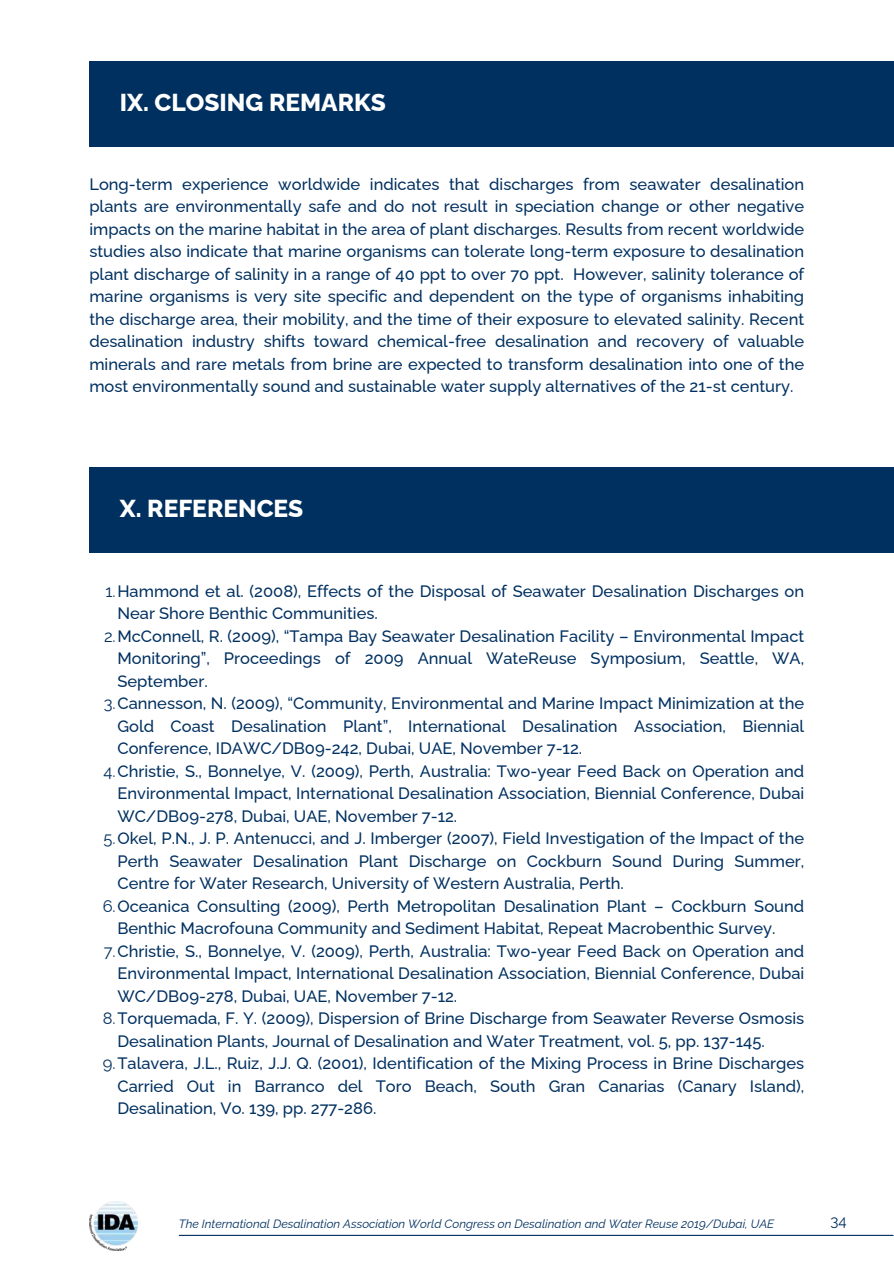
<style>
.page{position:relative;width:894px;height:1264px;background:#fff}
.page>*{position:absolute;margin:0;border:0;box-sizing:border-box;transform-origin:0 0}
.t1{font:800 24.45px "Raleway";color:#fff}
.t2{font:500 16.5px/22.5px "Raleway";color:#003060;text-align:justify}
.t3{font:15px "Raleway";color:#003060}
.t4{font:italic 12px "Raleway";color:#003060}
.s1{font-weight:400}
</style>
<div class="page">
<div style="left:89px;top:61px;width:804px;height:86px;background:#003060"></div>
<hr style="left:179px;top:1234px;width:713px;height:1px;background:#003060">
<img style="left:89px;top:1201px;width:49px;height:49px">
<div style="left:89px;top:467px;width:804px;height:86px;background:#003060"></div>
<h1 class="t1" style="left:120px;top:87px;width:267px">IX. CLOSING REMARKS</h1>
<p class="t2" style="left:89px;top:172px;width:716px">Long-term experience worldwide indicates that discharges from seawater desalination plants are environmentally safe and do not result in speciation change or other negative impacts on the marine habitat in the area of plant discharges. Results from recent worldwide studies also indicate that marine organisms can tolerate long-term exposure to desalination plant discharge of salinity in a range of 40 ppt to over 70 ppt. However, salinity tolerance of marine organisms is very site specific and dependent on the type of organisms inhabiting the discharge area, their mobility, and the time of their exposure to elevated salinity. Recent desalination industry shifts toward chemical-free desalination and recovery of valuable minerals and rare metals from brine are expected to transform desalination into one of the most environmentally sound and sustainable water supply alternatives of the 21-st century.</p>
<h1 class="t1" style="left:120px;top:494px;width:185px">X. REFERENCES</h1>
<p class="t2" style="left:105px;top:579px;width:700px"><span class="s1">1.</span>Hammond et al. (2008), Effects of the Disposal of Seawater Desalination Discharges on</p>
<p class="t2" style="left:117px;top:602px;width:262px">Near Shore Benthic Communities.</p>
<p class="t2" style="left:104px;top:624px;width:701px"><span class="s1">2.</span>McConnell, R. (2009), “Tampa Bay Seawater Desalination Facility – Environmental Impact</p>
<p class="t2" style="left:117px;top:647px;width:688px">Monitoring”, Proceedings of 2009 Annual WateReuse Symposium, Seattle, WA,</p>
<p class="t2" style="left:117px;top:669px;width:92px">September.</p>
<p class="t2" style="left:104px;top:692px;width:701px"><span class="s1">3.</span>Cannesson, N. (2009), “Community, Environmental and Marine Impact Minimization at the</p>
<p class="t2" style="left:117px;top:714px;width:688px">Gold Coast Desalination Plant”, International Desalination Association, Biennial</p>
<p class="t2" style="left:117px;top:737px;width:466px">Conference, IDAWC/DB09-242, Dubai, UAE, November 7-12.</p>
<p class="t2" style="left:104px;top:759px;width:702px"><span class="s1">4.</span>Christie, S., Bonnelye, V. (2009), Perth, Australia: Two-year Feed Back on Operation and</p>
<p class="t2" style="left:117px;top:782px;width:688px">Environmental Impact, International Desalination Association, Biennial Conference, Dubai</p>
<p class="t2" style="left:117px;top:804px;width:341px">WC/DB09-278, Dubai, UAE, November 7-12.</p>
<p class="t2" style="left:104px;top:827px;width:702px"><span class="s1">5.</span>Okel, P.N., J. P. Antenucci, and J. Imberger (2007), Field Investigation of the Impact of the</p>
<p class="t2" style="left:117px;top:849px;width:688px">Perth Seawater Desalination Plant Discharge on Cockburn Sound During Summer,</p>
<p class="t2" style="left:117px;top:872px;width:508px">Centre for Water Research, University of Western Australia, Perth.</p>
<p class="t2" style="left:103px;top:894px;width:702px"><span class="s1">6.</span>Oceanica Consulting (2009), Perth Metropolitan Desalination Plant – Cockburn Sound</p>
<p class="t2" style="left:117px;top:917px;width:659px">Benthic Macrofouna Community and Sediment Habitat, Repeat Macrobenthic Survey.</p>
<p class="t2" style="left:104px;top:939px;width:701px"><span class="s1">7.</span>Christie, S., Bonnelye, V. (2009), Perth, Australia: Two-year Feed Back on Operation and</p>
<p class="t2" style="left:117px;top:962px;width:688px">Environmental Impact, International Desalination Association, Biennial Conference, Dubai</p>
<p class="t2" style="left:117px;top:984px;width:341px">WC/DB09-278, Dubai, UAE, November 7-12.</p>
<p class="t2" style="left:103px;top:1007px;width:702px"><span class="s1">8.</span>Torquemada, F. Y. (2009), Dispersion of Brine Discharge from Seawater Reverse Osmosis</p>
<p class="t2" style="left:117px;top:1029px;width:648px">Desalination Plants, Journal of Desalination and Water Treatment, vol. 5, pp. 137-145.</p>
<p class="t2" style="left:103px;top:1052px;width:702px"><span class="s1">9.</span>Talavera, J.L., Ruiz, J.J. Q. (2001), Identification of the Mixing Process in Brine Discharges</p>
<p class="t2" style="left:117px;top:1074px;width:688px">Carried Out in Barranco del Toro Beach, South Gran Canarias (Canary Island),</p>
<p class="t2" style="left:117px;top:1097px;width:260px">Desalination, Vo. 139, pp. 277-286.</p>
<p class="t4" style="left:179px;top:1216px;width:597px">The International Desalination Association World Congress on Desalination and Water Reuse 2019/Dubai, UAE</p>
<p class="t3" style="left:830px;top:1212px;width:18px">34</p>
</div>
